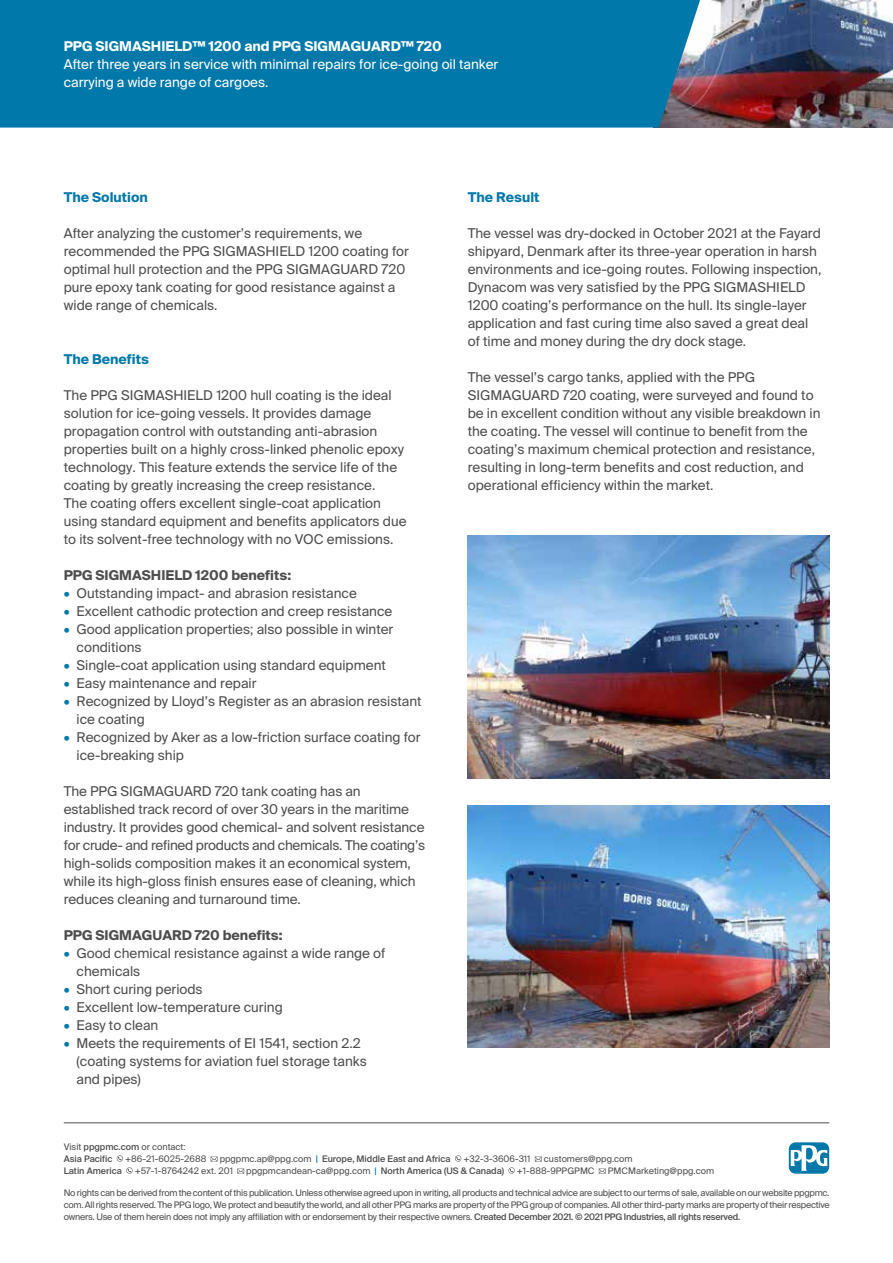
<style>
.page{position:relative;width:893px;height:1263px;background:#fff}
.page>*{position:absolute;margin:0;border:0;box-sizing:border-box;transform-origin:0 0}
.t1{font:13.5px/18px "Suisse Intl";color:#4d4d4f}
.t2{font:13.5px/18px "Suisse Intl";color:#fff}
.t3{font:700 13.5px "Suisse Intl";color:#4d4d4f}
.t4{font:700 13.5px "Suisse Intl";color:#fff}
.t5{font:700 13.5px "Suisse Intl";color:#0078a9}
.t6{font:9px/12px "Suisse Intl";color:#4d4d4f;text-align:justify}
.t7{font:500 9px/12px "Suisse Intl";color:#4d4d4f}
.s1{color:#0078a9}
.s2{font-weight:400}
.s3{font-weight:500;color:#0078a9}
.s4{font-weight:500}
</style>
<div class="page">
<img style="left:700px;top:0;width:193px;height:128px">
<svg style="left:211px;top:1156px;width:7px;height:6px"></svg>
<svg style="left:455px;top:1155px;width:6px;height:7px"></svg>
<svg style="left:535px;top:1156px;width:7px;height:6px"></svg>
<svg style="left:117px;top:1155px;width:16px;height:19px"></svg>
<svg style="left:237px;top:1168px;width:7px;height:6px"></svg>
<svg style="left:508px;top:1167px;width:7px;height:7px"></svg>
<svg style="left:599px;top:1168px;width:7px;height:6px"></svg>
<hr style="left:64px;top:1122px;width:765px;height:1px;background:#4d4d4f">
<div style="left:0;top:0;width:700px;height:128px;background:#0078a9"></div>
<svg style="left:789px;top:1142px;width:40px;height:32px"></svg>
<svg style="left:791px;top:1144px;width:36px;height:27px"></svg>
<img style="left:468px;top:536px;width:361px;height:242px">
<img style="left:468px;top:805px;width:361px;height:242px">
<p class="t4" style="left:64px;top:38px;width:380px">PPG SIGMASHIELD™ 1200 and PPG SIGMAGUARD™ 720</p>
<p class="t2" style="left:64px;top:55px;width:436px">After three years in service with minimal repairs for ice-going oil tanker carrying a wide range of cargoes.</p>
<p class="t5" style="left:64px;top:189px;width:86px">The Solution</p>
<p class="t1" style="left:64px;top:224px;width:347px">After analyzing the customer’s requirements, we recommended the PPG SIGMASHIELD 1200 coating for optimal hull protection and the PPG SIGMAGUARD 720 pure epoxy tank coating for good resistance against a wide range of chemicals.</p>
<p class="t5" style="left:64px;top:351px;width:87px">The Benefits</p>
<p class="t1" style="left:64px;top:386px;width:344px">The PPG SIGMASHIELD 1200 hull coating is the ideal solution for ice-going vessels. It provides damage propagation control with outstanding anti-abrasion properties built on a highly cross-linked phenolic epoxy technology. This feature extends the service life of the coating by greatly increasing the creep resistance.<br>The coating offers excellent single-coat application using standard equipment and benefits applicators due to its solvent-free technology with no VOC emissions.</p>
<p class="t3" style="left:64px;top:567px;width:229px">PPG SIGMASHIELD 1200 benefits:</p>
<p class="t1" style="left:64px;top:584px;width:295px"><span class="s1">•</span> Outstanding impact- and abrasion resistance</p>
<p class="t1" style="left:64px;top:602px;width:330px"><span class="s1">•</span> Excellent cathodic protection and creep resistance</p>
<p class="t1" style="left:77px;top:620px;width:318px;text-indent:-13px"><span class="s1">•</span> Good application properties; also possible in winter conditions</p>
<p class="t1" style="left:64px;top:656px;width:324px"><span class="s1">•</span> Single-coat application using standard equipment</p>
<p class="t1" style="left:64px;top:674px;width:194px"><span class="s1">•</span> Easy maintenance and repair</p>
<p class="t1" style="left:77px;top:692px;width:347px;text-indent:-13px"><span class="s1">•</span> Recognized by Lloyd’s Register as an abrasion resistant ice coating</p>
<p class="t1" style="left:77px;top:728px;width:346px;text-indent:-13px"><span class="s1">•</span> Recognized by Aker as a low-friction surface coating for ice-breaking ship</p>
<p class="t1" style="left:64px;top:782px;width:363px">The PPG SIGMAGUARD 720 tank coating has an established track record of over 30 years in the maritime industry. It provides good chemical- and solvent resistance for crude- and refined products and chemicals. The coating’s high-solids composition makes it an economical system, while its high-gloss finish ensures ease of cleaning, which reduces cleaning and turnaround time.</p>
<p class="t3" style="left:64px;top:927px;width:220px">PPG SIGMAGUARD 720 benefits:</p>
<p class="t1" style="left:77px;top:944px;width:310px;text-indent:-13px"><span class="s1">•</span> Good chemical resistance against a wide range of chemicals</p>
<p class="t1" style="left:64px;top:980px;width:140px"><span class="s1">•</span> Short curing periods</p>
<p class="t1" style="left:64px;top:998px;width:220px"><span class="s1">•</span> Excellent low-temperature curing</p>
<p class="t1" style="left:64px;top:1016px;width:96px"><span class="s1">•</span> Easy to clean</p>
<p class="t1" style="left:77px;top:1034px;width:292px;text-indent:-13px"><span class="s1">•</span> Meets the requirements of EI 1541, section 2.2 (coating systems for aviation fuel storage tanks and pipes)</p>
<p class="t5" style="left:468px;top:189px;width:73px">The Result</p>
<p class="t1" style="left:468px;top:224px;width:355px">The vessel was dry-docked in October 2021 at the Fayard shipyard, Denmark after its three-year operation in harsh environments and ice-going routes. Following inspection, Dynacom was very satisfied by the PPG SIGMASHIELD 1200 coating’s performance on the hull. Its single-layer application and fast curing time also saved a great deal of time and money during the dry dock stage.</p>
<p class="t1" style="left:468px;top:368px;width:354px">The vessel’s cargo tanks, applied with the PPG SIGMAGUARD 720 coating, were surveyed and found to be in excellent condition without any visible breakdown in the coating. The vessel will continue to benefit from the coating’s maximum chemical protection and resistance, resulting in long-term benefits and cost reduction, and operational efficiency within the market.</p>
<p class="t7" style="left:64px;top:1140px;width:123px"><span class="s2">Visit</span> ppgpmc.com <span class="s2">or contact:<br></span>Asia Pacific</p>
<p class="t6" style="left:125px;top:1152px;width:83px">+86-21-6025-2688</p>
<p class="t7" style="left:220px;top:1152px;width:233px"><span class="s2">ppgpmc.ap@ppg.com</span> <span class="s1">|</span> Europe, Middle East and Africa</p>
<p class="t6" style="left:463px;top:1152px;width:69px">+32-3-3606-311</p>
<p class="t6" style="left:544px;top:1152px;width:90px">customers@ppg.com</p>
<p class="t7" style="left:64px;top:1164px;width:60px">Latin America</p>
<p class="t6" style="left:135px;top:1164px;width:100px">+57-1-8764242 ext. 201</p>
<p class="t6" style="left:246px;top:1164px;width:259px">ppgpmcandean-ca@ppg.com <span class="s3">|</span> <span class="s4">North America (US &amp; Canada)</span></p>
<p class="t6" style="left:517px;top:1164px;width:79px">+1-888-9PPGPMC</p>
<p class="t6" style="left:608px;top:1164px;width:108px">PMCMarketing@ppg.com</p>
<p class="t6" style="left:64px;top:1187px;width:767px">No rights can be derived from the content of this publication. Unless otherwise agreed upon in writing, all products and technical advice are subject to our terms of sale, available on our website ppgpmc. com. All rights reserved. The PPG logo, We protect and beautify the world, and all other PPG marks are property of the PPG group of companies. All other third-party marks are property of their respective owners. Use of them herein does not imply any affiliation with or endorsement by their respective owners. <span class="s4">Created December 2021. © 2021 PPG Industries, all rights reserved.</span></p>
</div>
